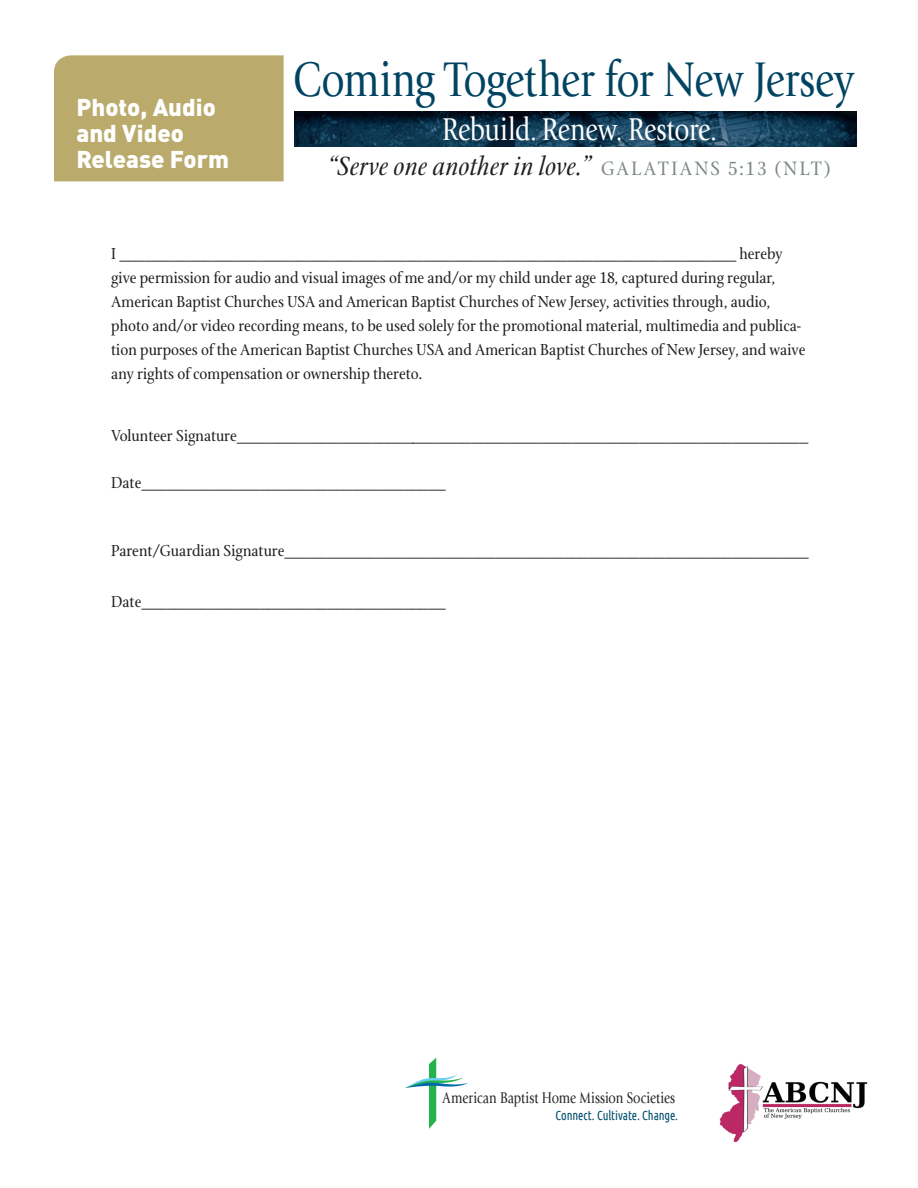
<style>
.page{position:relative;width:918px;height:1188px;background:#fff}
.page>*{position:absolute;margin:0;border:0;box-sizing:border-box;transform-origin:0 0}
.t1{font:51px "Giovanni";letter-spacing:-.005em;color:#004462;scale:.8 1}
.t2{font:33px "Giovanni";letter-spacing:-.005em;color:#fff;scale:.8 1}
.t3{font:italic 28.5px "Stone Print";color:#231f20}
.t4{font:900 24px/25.8px "DINOT";color:#fff}
.t5{font:21px "Stone Print";color:#7c8887}
.t6{font:17.25px/24px "Stone Print";color:#231f20}
.t7{font:16.2px "Giovanni";color:#231f20;scale:.8 1}
.t8{font:13.05px "Ubuntu Condensed";letter-spacing:-.005em;color:#004f70;scale:.93 1}
.s1{font-style:normal;font-size:21px;color:#7c8887}
</style>
<div class="page">
<div style="left:54px;top:55px;width:230px;height:126px;background:#baab6d"></div>
<img style="left:295px;top:111px;width:561px;height:36px">
<svg style="left:405px;top:1058px;width:63px;height:71px"></svg>
<img style="left:719px;top:1063px;width:149px;height:80px">
<h3 class="t4" style="left:76px;top:93px;width:154px">Photo, Audio and Video<br>Release Form</h3>
<h1 class="t1" style="left:293px;top:49px;width:703px">Coming Together for New Jersey</h1>
<h2 class="t2" style="left:442px;top:110px;width:345px">Rebuild. Renew. Restore.</h2>
<h3 class="t3" style="left:328px;top:149px;width:357px">“Serve one another in love.” <span class="s1">Ga la tians</span></h3>
<p class="t5" style="left:728px;top:156px;width:104px">5:13 (NLT)</p>
<p class="t6" style="left:111px;top:242px;width:696px">I _________________________________________________________________________ hereby give permission for audio and visual images of me and/or my child under age 18, captured during regular, American Baptist Churches USA and American Baptist Churches of New Jersey, activities through, audio, photo and/or video recording means, to be used solely for the promotional material, multimedia and publica&shy;tion purposes of the American Baptist Churches USA and American Baptist Churches of New Jersey, and waive any rights of compensation or ownership thereto.</p>
<p class="t6" style="left:111px;top:424px;width:699px">Volunteer Signature____________________________________________________________________</p>
<p class="t6" style="left:111px;top:471px;width:336px">Date____________________________________</p>
<p class="t6" style="left:111px;top:539px;width:699px">Parent/Guardian Signature______________________________________________________________</p>
<p class="t6" style="left:111px;top:590px;width:336px">Date____________________________________</p>
<p class="t7" style="left:443px;top:1088px;width:292px">American Baptist Home Mission Societies</p>
<p class="t8" style="left:556px;top:1107px;width:133px">Connect. Cultivate. Change.</p>
</div>
